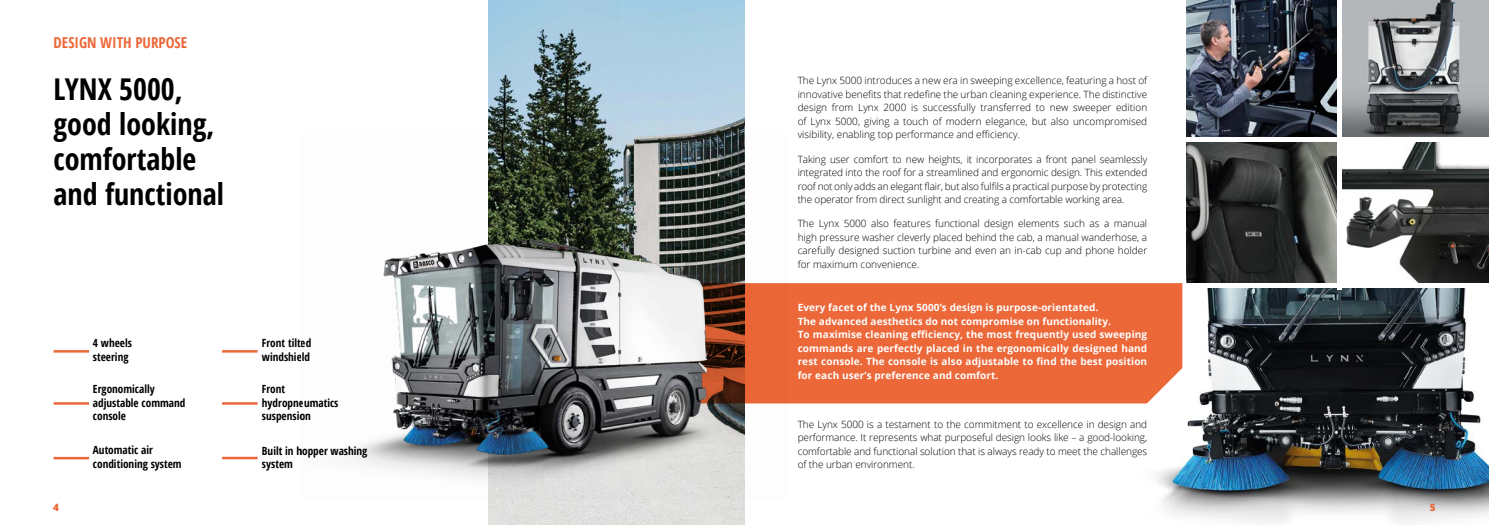
<style>
.page{position:relative;width:1489px;height:525px;background:#fff}
.page>*{position:absolute;margin:0;border:0;box-sizing:border-box;transform-origin:0 0}
.Naslov{font:700 condensed 30px/35px "Open Sans";color:#000}
.Naslov-2{font:700 condensed 15px "Open Sans";color:#ec6839}
.natuknica{font:700 condensed 11.25px/13.5px "Open Sans";color:#000}
.Tekst{font:300 10px/13.5px "Open Sans";color:#000;text-align:justify}
.Tekst-2{font:700 10px/13.5px "Open Sans";letter-spacing:.01em;color:#fff;text-align:justify}
.t1{font:800 10px "Open Sans";color:#ec6839}
</style>
<div class="page">
<img style="left:1084px;top:287px;width:404px;height:236px">
<img style="left:488px;top:0;width:256px;height:524px">
<img style="left:1186px;top:0;width:302px;height:283px">
<hr style="left:1337px;top:0;width:4px;height:289px;background:#fff">
<hr style="left:1185px;top:138px;width:303px;height:4px;background:#fff">
<hr style="left:54px;top:350px;width:35px;height:2px;background:#ec6839">
<hr style="left:222px;top:350px;width:35px;height:2px;background:#ec6839">
<hr style="left:222px;top:456px;width:35px;height:3px;background:#ec6839">
<hr style="left:54px;top:402px;width:35px;height:2px;background:#ec6839">
<hr style="left:222px;top:402px;width:35px;height:2px;background:#ec6839">
<hr style="left:54px;top:456px;width:35px;height:3px;background:#ec6839">
<div style="left:786px;top:283px;width:396px;height:120px;background:#ec6839"></div>
<img style="left:351px;top:135px;width:435px;height:364px">
<p class="Naslov-2" style="left:54px;top:32px;width:135px">DESIGN WITH PURPOSE</p>
<p class="Naslov" style="left:54px;top:71px;width:131px">LYNX 5000,</p>
<p class="Naslov" style="left:54px;top:106px;width:172px">good looking, comfortable and functional</p>
<p class="Tekst" style="left:797px;top:74px;width:351px">The Lynx 5000 introduces a new era in sweeping excellence, featuring a host of innovative benefits that redefine the urban cleaning experience. The distinctive design from Lynx 2000 is successfully transferred to new sweeper edition of Lynx 5000, giving a touch of modern elegance, but also uncompromised visibility, enabling top performance and efficiency.</p>
<p class="Tekst" style="left:797px;top:152px;width:351px">Taking user comfort to new heights, it incorporates a front panel seamlessly integrated into the roof for a streamlined and ergonomic design. This extended roof not only adds an elegant flair, but also fulfils a practical purpose by protecting the operator from direct sunlight and creating a comfortable working area.</p>
<p class="Tekst" style="left:797px;top:216px;width:351px">The Lynx 5000 also features functional design elements such as a manual high pressure washer cleverly placed behind the cab, a manual wanderhose, a carefully designed suction turbine and even an in-cab cup and phone holder for maximum convenience.</p>
<p class="natuknica" style="left:93px;top:336px;width:41px">4 wheels steering</p>
<p class="natuknica" style="left:262px;top:336px;width:51px">Front tilted windshield</p>
<p class="Tekst-2" style="left:797px;top:300px;width:302px">Every facet of the Lynx 5000’s design is purpose-orientated.</p>
<p class="Tekst-2" style="left:797px;top:314px;width:315px">The advanced aesthetics do not compromise on functionality.</p>
<p class="Tekst-2" style="left:797px;top:327px;width:351px">To maximise cleaning efficiency, the most frequently used sweeping commands are perfectly placed in the ergonomically designed hand rest console. The console is also adjustable to find the best position for each user’s preference and comfort.</p>
<p class="natuknica" style="left:93px;top:381px;width:63px">Ergonomically</p>
<p class="natuknica" style="left:93px;top:395px;width:94px">adjustable command console</p>
<p class="natuknica" style="left:93px;top:442px;width:61px">Automatic air</p>
<p class="natuknica" style="left:93px;top:456px;width:90px">conditioning system</p>
<p class="natuknica" style="left:262px;top:381px;width:78px">Front hydropneumatics suspension</p>
<p class="natuknica" style="left:262px;top:443px;width:107px">Built in hopper washing system</p>
<p class="Tekst" style="left:797px;top:417px;width:351px">The Lynx 5000 is a testament to the commitment to excellence in design and performance. It represents what purposeful design looks like – a good-looking, comfortable and functional solution that is always ready to meet the challenges of the urban environment.</p>
<p class="t1" style="left:53px;top:499px;width:7px">4</p>
<p class="t1" style="left:1429px;top:499px;width:7px">5</p>
</div>
